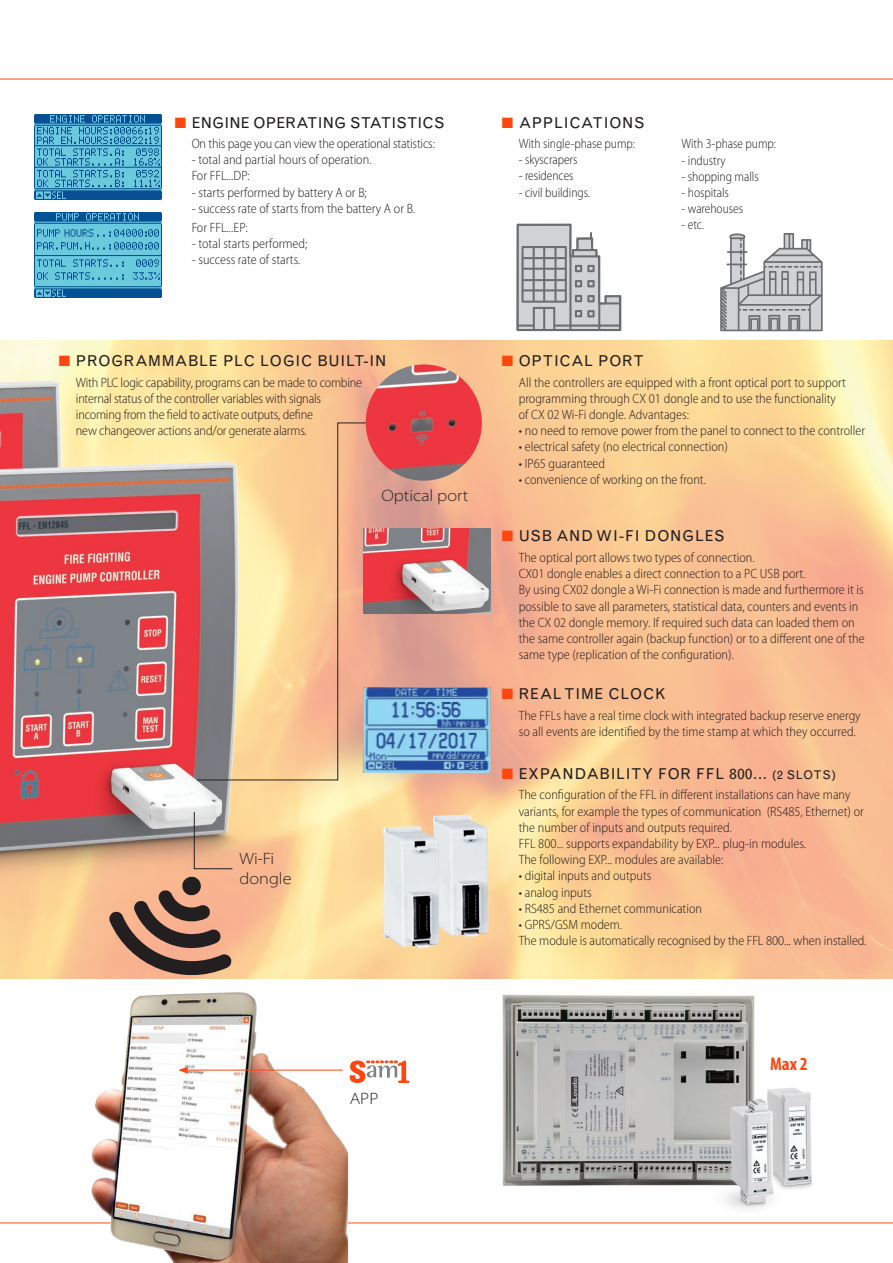
<style>
.page{position:relative;width:893px;height:1263px;background:#fff}
.page>*{position:absolute;margin:0;border:0;box-sizing:border-box;transform-origin:0 0}
.t1{font:700 condensed 18.45px "Myriad Pro";color:#ff460f}
.t2{font:300 semi-expanded 16.5px/19.8px "Myriad Pro";color:#231f20}
.t3{font:15px "Grotesque";letter-spacing:.05em;color:#231f20}
.t4{font:15px "Grotesque";letter-spacing:.01em;color:#231f20}
.t5{font:300 semi-condensed 13.5px/16.2px "Myriad Pro";color:#231f20}
.t6{font:300 semi-condensed 13.5px "Myriad Pro";color:#231f20;scale:.95 1}
.s1{color:#ff460f}
.s2{font-size:12px}
</style>
<div class="page">
<hr style="left:0;top:1222px;width:893px;height:1px;background:#ff460f">
<img style="left:91px;top:992px;width:257px;height:271px">
<img style="left:0;top:340px;width:893px;height:638px">
<img style="left:0;top:370px;width:97px;height:81px">
<hr style="left:0;top:79px;width:893px;height:1px;background:#ff460f">
<img style="left:0;top:451px;width:274px;height:458px">
<img style="left:34px;top:115px;width:128px;height:85px">
<img style="left:34px;top:212px;width:128px;height:85px">
<hr style="left:185px;top:1070px;width:158px;height:1px;background:#ff460f">
<svg style="left:178px;top:1067px;width:10px;height:6px"></svg>
<svg style="left:350px;top:1060px;width:60px;height:23px"></svg>
<svg style="left:108px;top:875px;width:124px;height:104px;background:#b0826a"></svg>
<img style="left:366px;top:364px;width:116px;height:117px;border-radius:58px">
<img style="left:366px;top:688px;width:125px;height:85px">
<img style="left:433px;top:815px;width:41px;height:122px">
<img style="left:383px;top:826px;width:41px;height:122px">
<svg style="left:194px;top:811px;width:39px;height:58px;background:#cbab92"></svg>
<svg style="left:196px;top:422px;width:170px;height:359px;background:#e1bc94"></svg>
<img style="left:502px;top:994px;width:253px;height:192px">
<img style="left:767px;top:1087px;width:46px;height:102px">
<img style="left:706px;top:1092px;width:75px;height:117px">
<img style="left:363px;top:528px;width:128px;height:85px">
<svg style="left:517px;top:224px;width:104px;height:107px"></svg>
<svg style="left:720px;top:233px;width:103px;height:98px"></svg>
<p class="t4" style="left:175px;top:114px;width:271px"><span class="s1">■</span> ENGINE OPERATING STATISTICS</p>
<p class="t5" style="left:192px;top:135px;width:245px">On this page you can view the operational statistics:</p>
<p class="t5" style="left:192px;top:152px;width:181px">- total and partial hours of operation.<br>For FFL...DP:</p>
<p class="t5" style="left:192px;top:184px;width:177px">- starts performed by battery A or B;</p>
<p class="t5" style="left:192px;top:199px;width:225px;line-height:19.2px">- success rate of starts from the battery A or B.<br>For FFL...EP:</p>
<p class="t5" style="left:192px;top:236px;width:117px">- total starts performed;</p>
<p class="t5" style="left:192px;top:252px;width:110px">- success rate of starts.</p>
<p class="t3" style="left:502px;top:114px;width:144px"><span class="s1">■</span> APPLICATIONS</p>
<p class="t6" style="left:519px;top:135px;width:124px">With single-phase pump:</p>
<p class="t6" style="left:519px;top:152px;width:63px">- skyscrapers</p>
<p class="t6" style="left:519px;top:168px;width:59px">- residences</p>
<p class="t6" style="left:519px;top:184px;width:77px">- civil buildings.</p>
<p class="t6" style="left:682px;top:136px;width:101px">With 3-phase pump:</p>
<p class="t6" style="left:682px;top:152px;width:48px">- industry</p>
<p class="t6" style="left:682px;top:168px;width:83px">- shopping malls</p>
<p class="t6" style="left:682px;top:184px;width:51px">- hospitals</p>
<p class="t6" style="left:682px;top:201px;width:66px">- warehouses</p>
<p class="t6" style="left:682px;top:217px;width:25px">- etc.</p>
<p class="t3" style="left:59px;top:352px;width:329px"><span class="s1">■</span> PROGRAMMABLE PLC LOGIC BUILT-IN</p>
<p class="t5" style="left:76px;top:374px;width:288px">With PLC logic capability, programs can be made to combine internal status of the controller variables with signals incoming from the field to activate outputs, define<br>new changeover actions and/or generate alarms.</p>
<p class="t2" style="left:381px;top:485px;width:89px">Optical port</p>
<p class="t2" style="left:240px;top:849px;width:53px">Wi-Fi dongle</p>
<p class="t3" style="left:502px;top:352px;width:144px"><span class="s1">■</span> OPTICAL PORT</p>
<p class="t5" style="left:519px;top:374px;width:329px">All the controllers are equipped with a front optical port to support programming through CX 01 dongle and to use the functionality of CX 02 Wi-Fi dongle. Advantages:</p>
<p class="t5" style="left:519px;top:422px;width:348px">• no need to remove power from the panel to connect to the controller</p>
<p class="t5" style="left:519px;top:439px;width:211px">• electrical safety (no electrical connection)</p>
<p class="t5" style="left:519px;top:455px;width:88px">• IP65 guaranteed</p>
<p class="t5" style="left:519px;top:471px;width:189px">• convenience of working on the front.</p>
<p class="t3" style="left:502px;top:527px;width:224px"><span class="s1">■</span> USB AND WI-FI DONGLES</p>
<p class="t5" style="left:519px;top:549px;width:347px">The optical port allows two types of connection.<br>CX01 dongle enables a direct connection to a PC USB port.<br>By using CX02 dongle a Wi-Fi connection is made and furthermore it is possible to save all parameters, statistical data, counters and events in the CX 02 dongle memory. If required such data can loaded them on the same controller again (backup function) or to a different one of the same type (replication of the configuration).</p>
<p class="t3" style="left:502px;top:685px;width:165px"><span class="s1">■</span> REAL TIME CLOCK</p>
<p class="t5" style="left:519px;top:707px;width:343px">The FFLs have a real time clock with integrated backup reserve energy so all events are identified by the time stamp at which they occurred.</p>
<p class="t3" style="left:502px;top:765px;width:336px"><span class="s1">■</span> EXPANDABILITY FOR FFL 800... <span class="s2">(2 SLOTS)</span></p>
<p class="t5" style="left:519px;top:787px;width:347px">The configuration of the FFL in different installations can have many variants, for example the types of communication (RS485, Ethernet) or the number of inputs and outputs required.<br>FFL 800... supports expandability by EXP... plug-in modules.<br>The following EXP... modules are available:</p>
<p class="t5" style="left:519px;top:868px;width:134px">• digital inputs and outputs</p>
<p class="t5" style="left:519px;top:884px;width:75px">• analog inputs</p>
<p class="t5" style="left:519px;top:900px;width:185px">• RS485 and Ethernet communication</p>
<p class="t5" style="left:519px;top:916px;width:349px">• GPRS/GSM modem.<br>The module is automatically recognised by the FFL 800... when installed.</p>
<p class="t2" style="left:350px;top:1088px;width:30px">APP</p>
<h1 class="t1" style="left:770px;top:1052px;width:39px">Max 2</h1>
</div>
